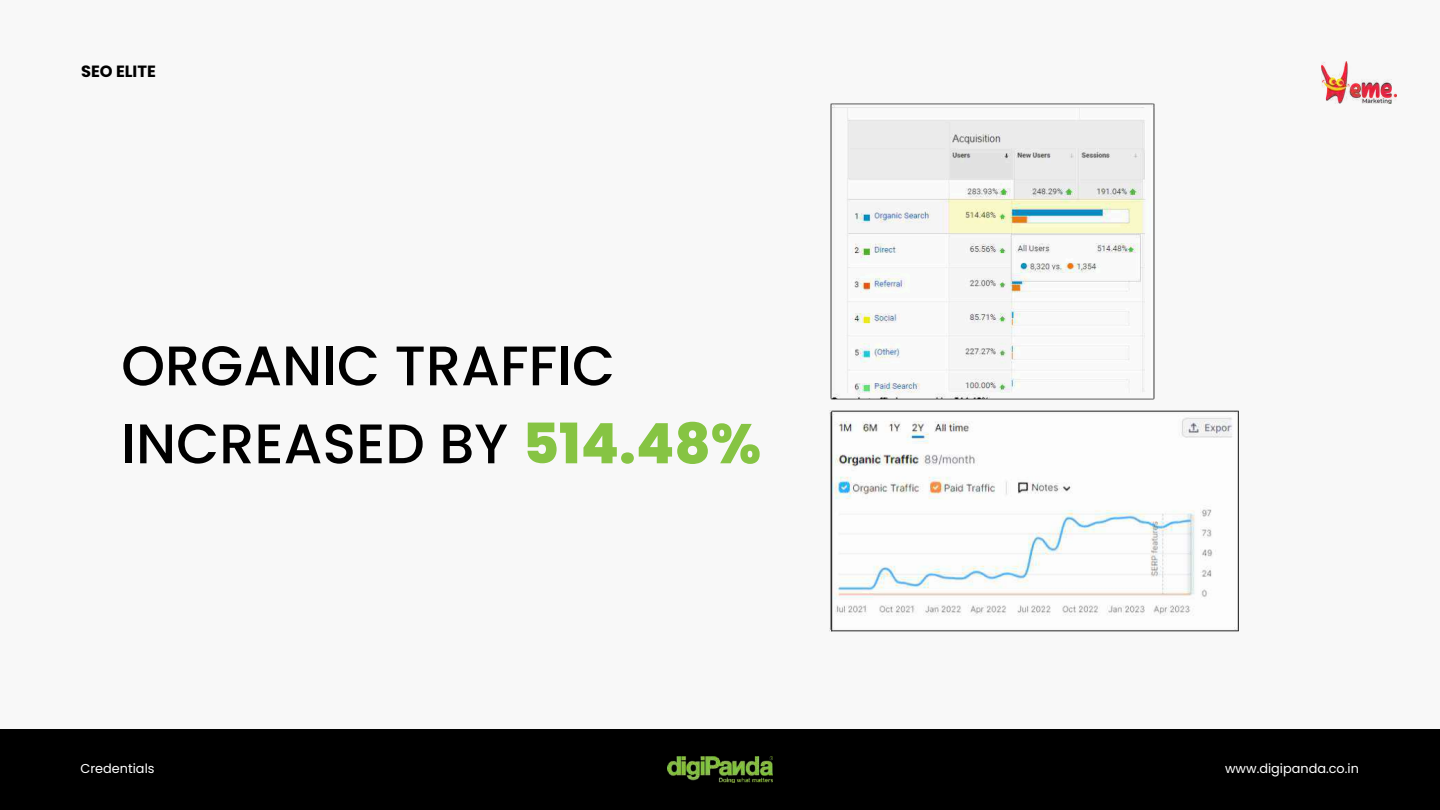
<style>
.page{position:relative;width:1440px;height:810px;background:#f8f8f8}
.page>*{position:absolute;margin:0;border:0;box-sizing:border-box;transform-origin:0 0}
.t1{font:500 55.7px/78px "Poppins";color:#000}
.t2{font:700 16.3px "Poppins";color:#000}
.t3{font:12.9px "Poppins";color:#fff}
.s1{font-weight:800;color:#86c443}
</style>
<div class="page">
<div style="left:0;top:729px;width:1440px;height:81px;background:#000"></div>
<img style="left:668px;top:757px;width:105px;height:26px">
<img style="left:1322px;top:62px;width:75px;height:42px">
<img style="left:830px;top:104px;width:324px;height:296px">
<img style="left:830px;top:411px;width:409px;height:220px">
<p class="t2" style="left:81px;top:60px;width:76px">SEO ELITE</p>
<p class="t1" style="left:121px;top:327px;width:641px">ORGANIC TRAFFIC<br>INCREASED BY <span class="s1">514.48%</span></p>
<p class="t3" style="left:81px;top:760px;width:75px">Credentials</p>
<p class="t3" style="left:1225px;top:760px;width:135px">www.digipanda.co.in</p>
</div>
